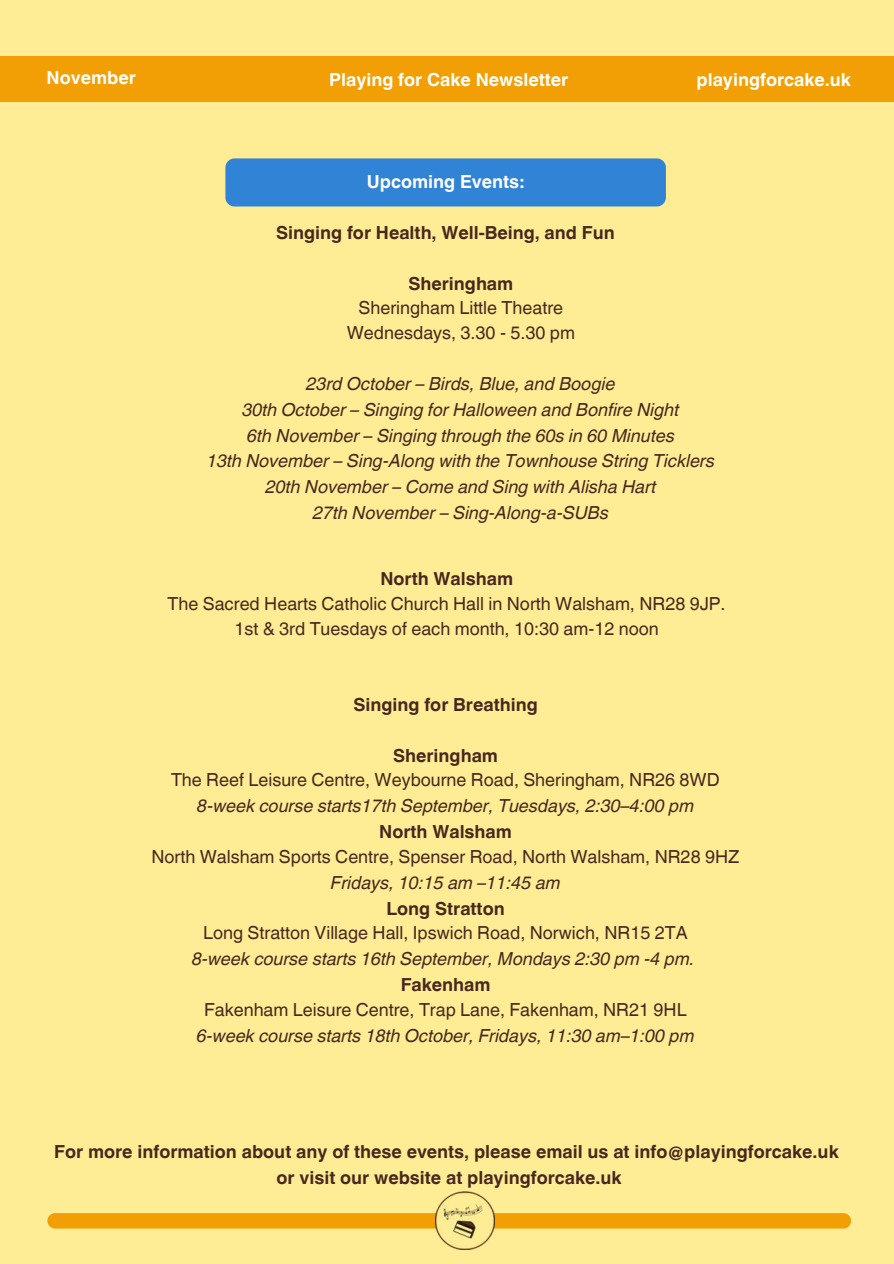
<style>
.page{position:relative;width:894px;height:1264px;background:#fff}
.page>*{position:absolute;margin:0;border:0;box-sizing:border-box;transform-origin:0 0}
.t1{font:italic 18px "Helvetica World";color:#48281e}
.t2{font:18px "Helvetica World";color:#48281e}
.t3{font:700 18px/25.8px "Helvetica World";color:#48281e;text-align:center}
.t4{font:700 18px "Helvetica World";color:#fff}
</style>
<div class="page">
<div style="left:0;top:0;width:893px;height:1263px;background:#ffed96"></div>
<div style="left:225px;top:158px;width:440px;height:48px;background:#3183d5;border-radius:9px"></div>
<div style="left:0;top:56px;width:893px;height:45px;background:#f29f05"></div>
<div style="left:47px;top:1213px;width:803px;height:15px;background:#f29f05;border-radius:8px"></div>
<img style="left:436px;top:1191px;width:58px;height:58px">
<p class="t4" style="left:47px;top:63px;width:91px">November</p>
<p class="t4" style="left:329px;top:65px;width:240px">Playing for Cake Newsletter</p>
<p class="t4" style="left:696px;top:65px;width:156px">playingforcake.uk</p>
<h1 class="t4" style="left:367px;top:167px;width:159px">Upcoming Events:</h1>
<h1 class="t3" style="left:276px;top:218px;width:340px">Singing for Health, Well-Being, and Fun</h1>
<h1 class="t3" style="left:408px;top:268px;width:106px">Sheringham</h1>
<h1 class="t2" style="left:358px;top:297px;width:206px">Sheringham Little Theatre</h1>
<h1 class="t2" style="left:347px;top:322px;width:229px">Wednesdays, 3.30 - 5.30 pm</h1>
<p class="t1" style="left:306px;top:369px;width:310px">23rd October – Birds, Blue, and Boogie</p>
<p class="t1" style="left:242px;top:394px;width:438px">30th October – Singing for Halloween and Bonfire Night</p>
<p class="t1" style="left:247px;top:420px;width:429px">6th November – Singing through the 60s in 60 Minutes</p>
<p class="t1" style="left:207px;top:446px;width:509px">13th November – Sing-Along with the Townhouse String Ticklers</p>
<p class="t1" style="left:265px;top:472px;width:392px">20th November – Come and Sing with Alisha Hart</p>
<p class="t1" style="left:313px;top:498px;width:297px">27th November – Sing-Along-a-SUBs</p>
<p class="t3" style="left:380px;top:564px;width:134px">North Walsham</p>
<p class="t2" style="left:167px;top:593px;width:559px">The Sacred Hearts Catholic Church Hall in North Walsham, NR28 9JP.</p>
<p class="t2" style="left:234px;top:618px;width:425px">1st &amp; 3rd Tuesdays of each month, 10:30 am-12 noon</p>
<p class="t3" style="left:353px;top:689px;width:186px">Singing for Breathing</p>
<p class="t3" style="left:393px;top:740px;width:106px">Sheringham</p>
<p class="t2" style="left:171px;top:769px;width:550px">The Reef Leisure Centre, Weybourne Road, Sheringham, NR26 8WD</p>
<h1 class="t1" style="left:197px;top:791px;width:498px">8-week course starts17th September, Tuesdays, 2:30–4:00 pm</h1>
<p class="t3" style="left:379px;top:817px;width:134px">North Walsham</p>
<p class="t2" style="left:151px;top:845px;width:589px">North Walsham Sports Centre, Spenser Road, North Walsham, NR28 9HZ</p>
<p class="t1" style="left:330px;top:867px;width:231px">Fridays, 10:15 am –11:45 am</p>
<p class="t3" style="left:386px;top:893px;width:120px">Long Stratton</p>
<p class="t2" style="left:203px;top:922px;width:486px">Long Stratton Village Hall, Ipswich Road, Norwich, NR15 2TA</p>
<p class="t1" style="left:192px;top:944px;width:504px">8-week course starts 16th September, Mondays 2:30 pm -4 pm.</p>
<p class="t3" style="left:400px;top:970px;width:91px">Fakenham</p>
<p class="t2" style="left:204px;top:998px;width:484px">Fakenham Leisure Centre, Trap Lane, Fakenham, NR21 9HL</p>
<p class="t1" style="left:196px;top:1020px;width:499px">6-week course starts 18th October, Fridays, 11:30 am–1:00 pm</p>
<p class="t3" style="left:54px;top:1137px;width:785px">For more information about any of these events, please email us at info@playingforcake.uk or visit our website at playingforcake.uk</p>
</div>
